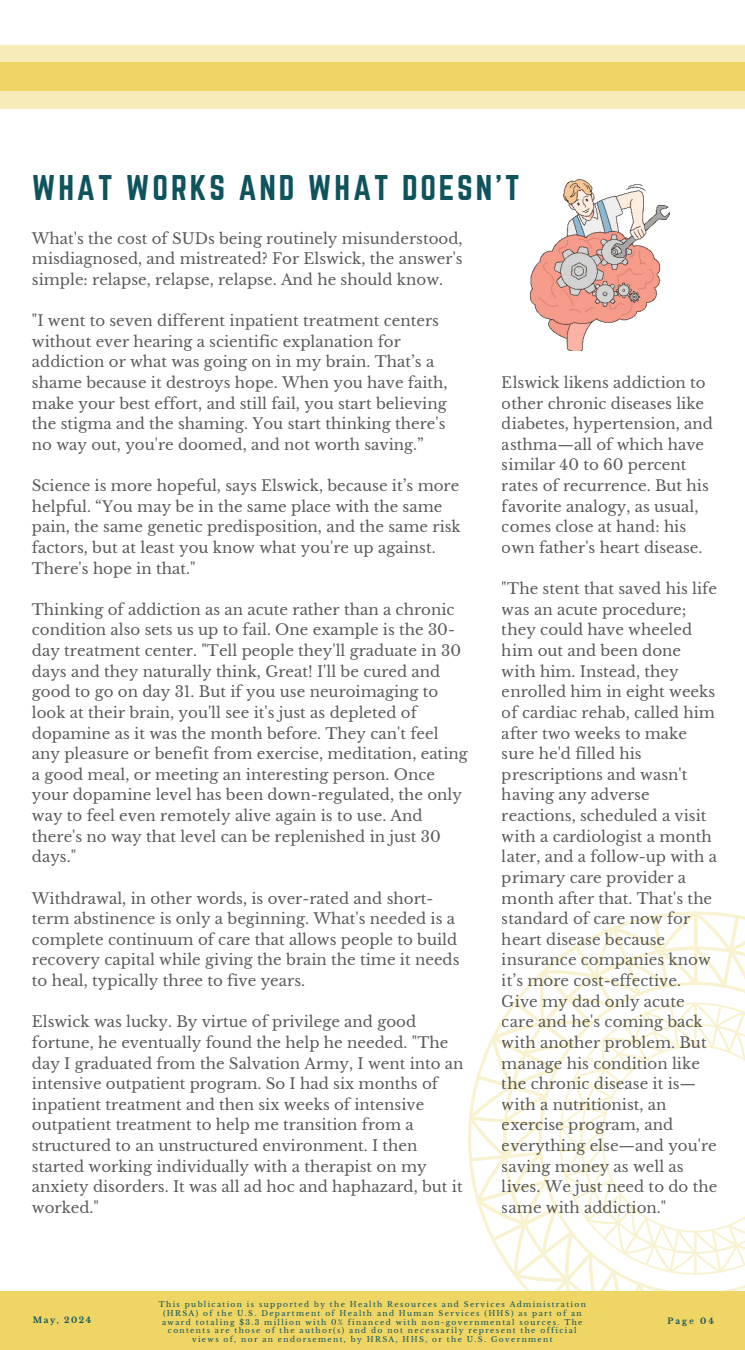
<style>
.page{position:relative;width:745px;height:1350px;background:#fff}
.page>*{position:absolute;margin:0;border:0;box-sizing:border-box;transform-origin:0 0}
.t1{font:31.25px "Norwester";letter-spacing:.09em;color:#0f535d}
.t2{font:15px/20.6px "Libre Baskerville";color:#000}
.t3{font:700 8.25px "Libre Baskerville";letter-spacing:.18em;color:#0f535d}
.t4{font:7.5px/8.8px "Libre Baskerville";letter-spacing:.18em;color:#0f535d;text-align:center}
</style>
<div class="page">
<div style="left:0;top:1291px;width:744px;height:59px;background:#eed564"></div>
<div style="left:0;top:46px;width:744px;height:62px;background:#f7ebb7"></div>
<div style="left:0;top:63px;width:744px;height:28px;background:#eed564"></div>
<svg style="left:468px;top:911px;width:276px;height:380px"></svg>
<img style="left:530px;top:179px;width:139px;height:172px">
<h1 class="t1" style="left:32px;top:172px;width:489px">WHAT WORKS AND WHAT DOESN’T</h1>
<p class="t2" style="left:32px;top:228px;width:432px;text-align:justify">What's the cost of SUDs being routinely misunderstood, misdiagnosed, and mistreated? For Elswick, the answer's simple: relapse, relapse, relapse. And he should know.</p>
<p class="t2" style="left:32px;top:310px;width:417px">"I went to seven different inpatient treatment centers without ever hearing a scientific explanation for addiction or what was going on in my brain. That’s a shame because it destroys hope. When you have faith, make your best effort, and still fail, you start believing the stigma and the shaming. You start thinking there's no way out, you're doomed, and not worth saving.”</p>
<p class="t2" style="left:32px;top:475px;width:430px">Science is more hopeful, says Elswick, because it’s more helpful. “You may be in the same place with the same pain, the same genetic predisposition, and the same risk factors, but at least you know what you're up against.<br>There's hope in that."</p>
<p class="t2" style="left:32px;top:599px;width:437px">Thinking of addiction as an acute rather than a chronic condition also sets us up to fail. One example is the 30- day treatment center. "Tell people they'll graduate in 30 days and they naturally think, Great! I'll be cured and good to go on day 31. But if you use neuroimaging to look at their brain, you'll see it's just as depleted of dopamine as it was the month before. They can't feel any pleasure or benefit from exercise, meditation, eating a good meal, or meeting an interesting person. Once your dopamine level has been down-regulated, the only way to feel even remotely alive again is to use. And there's no way that level can be replenished in just 30 days."</p>
<p class="t2" style="left:32px;top:888px;width:429px">Withdrawal, in other words, is over-rated and short&shy;term abstinence is only a beginning. What's needed is a complete continuum of care that allows people to build recovery capital while giving the brain the time it needs to heal, typically three to five years.</p>
<p class="t2" style="left:32px;top:1012px;width:433px">Elswick was lucky. By virtue of privilege and good fortune, he eventually found the help he needed. "The day I graduated from the Salvation Army, I went into an intensive outpatient program. So I had six months of inpatient treatment and then six weeks of intensive outpatient treatment to help me transition from a structured to an unstructured environment. I then started working individually with a therapist on my anxiety disorders. It was all ad hoc and haphazard, but it worked."</p>
<p class="t2" style="left:501px;top:372px;width:213px">Elswick likens addiction to other chronic diseases like diabetes, hypertension, and asthma—all of which have similar 40 to 60 percent rates of recurrence. But his favorite analogy, as usual, comes close at hand: his own father's heart disease.</p>
<p class="t2" style="left:501px;top:578px;width:217px">"The stent that saved his life was an acute procedure; they could have wheeled him out and been done with him. Instead, they enrolled him in eight weeks of cardiac rehab, called him after two weeks to make sure he'd filled his prescriptions and wasn't having any adverse reactions, scheduled a visit with a cardiologist a month later, and a follow-up with a primary care provider a month after that. That's the standard of care now for heart disease because insurance companies know it’s more cost-effective.<br>Give my dad only acute care and he's coming back with another problem. But manage his condition like the chronic disease it is— with a nutritionist, an exercise program, and everything else—and you're saving money as well as lives. We just need to do the same with addiction."</p>
<p class="t3" style="left:33px;top:1315px;width:60px">May, 2024</p>
<p class="t4" style="left:159px;top:1300px;width:428px">This publication is supported by the Health Resources and Services Administration (HRSA) of the U.S. Department of Health and Human Services (HHS) as part of an award totaling $3.3 million with 0% financed with non-governmental sources. The contents are those of the author(s) and do not necessarily represent the official views of, nor an endorsement, by HRSA, HHS, or the U.S. Government</p>
<p class="t3" style="left:667px;top:1316px;width:48px">Page 04</p>
</div>
